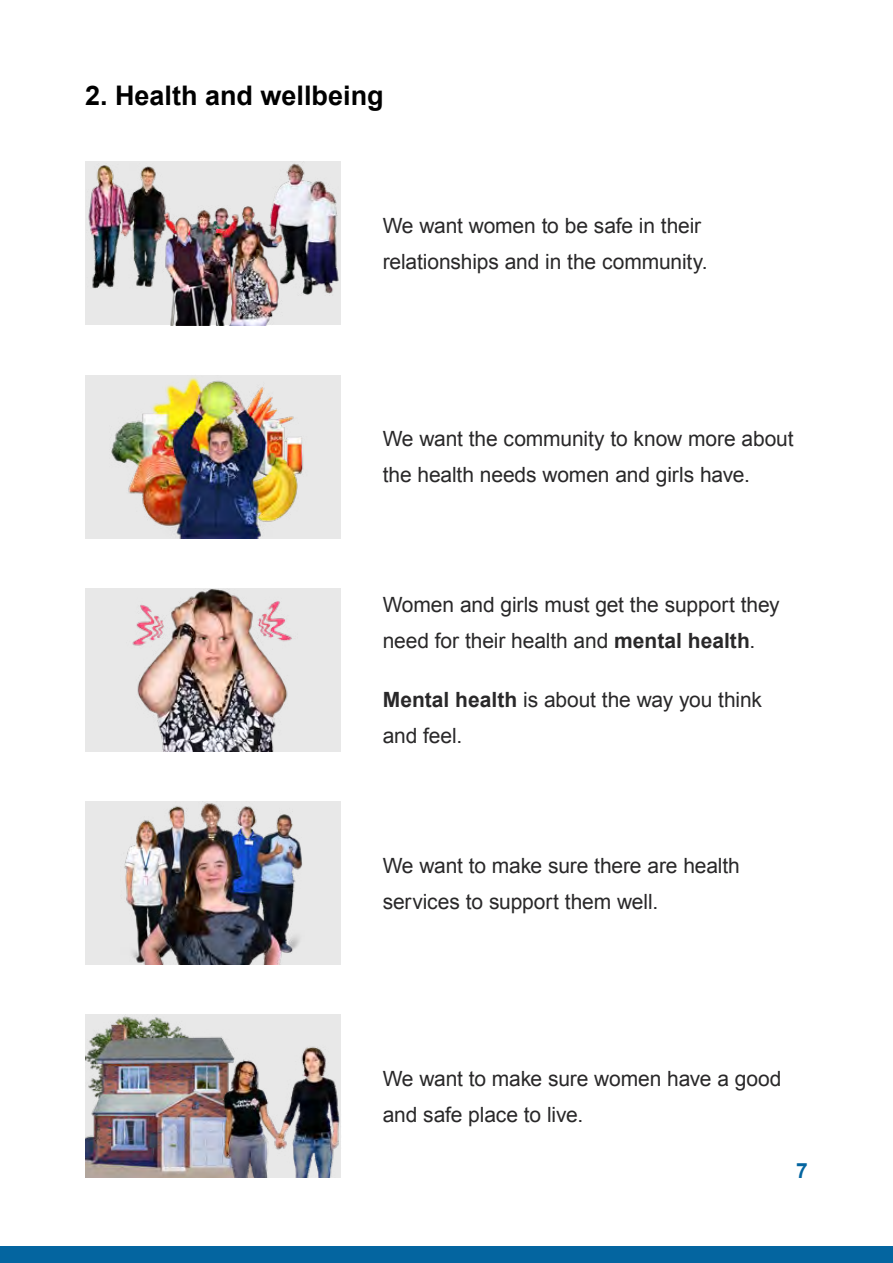
<style>
.page{position:relative;width:893px;height:1263px;background:#fff}
.page>*{position:absolute;margin:0;border:0;box-sizing:border-box;transform-origin:0 0}
.t1{font:700 27px "Arial";color:#000}
.t2{font:21px/36px "Arial";letter-spacing:-.005em;color:#292829}
.t3{font:700 21px "Arial";color:#0465a0}
.s1{font-weight:700}
</style>
<div class="page">
<div style="left:0;top:1246px;width:893px;height:17px;background:#0465a0"></div>
<div style="left:85px;top:801px;width:255px;height:164px;background:#e8e8e8"></div>
<img style="left:124px;top:803px;width:178px;height:162px">
<div style="left:85px;top:588px;width:255px;height:164px;background:#e8e8e8"></div>
<img style="left:132px;top:589px;width:160px;height:163px">
<img style="left:85px;top:1014px;width:133px;height:164px">
<div style="left:85px;top:375px;width:255px;height:163px;background:#e8e8e8"></div>
<img style="left:111px;top:377px;width:193px;height:161px">
<div style="left:85px;top:162px;width:255px;height:163px;background:#e8e8e8"></div>
<img style="left:88px;top:165px;width:78px;height:124px">
<img style="left:272px;top:162px;width:69px;height:134px">
<img style="left:162px;top:206px;width:122px;height:119px">
<img style="left:218px;top:1014px;width:123px;height:164px">
<h1 class="t1" style="left:85px;top:77px;width:300px">2. Health and wellbeing</h1>
<p class="t2" style="left:383px;top:208px;width:326px">We want women to be safe in their relationships and in the community.</p>
<p class="t2" style="left:383px;top:421px;width:412px">We want the community to know more about the health needs women and girls have.</p>
<p class="t2" style="left:383px;top:587px;width:398px">Women and girls must get the support they need for their health and <span class="s1">mental health</span>.</p>
<p class="t2" style="left:383px;top:681px;width:381px"><span class="s1">Mental health</span> is about the way you think and feel.</p>
<p class="t2" style="left:383px;top:847px;width:359px">We want to make sure there are health services to support them well.</p>
<p class="t2" style="left:383px;top:1060px;width:400px">We want to make sure women have a good and safe place to live.</p>
<p class="t3" style="left:796px;top:1157px;width:13px">7</p>
</div>
